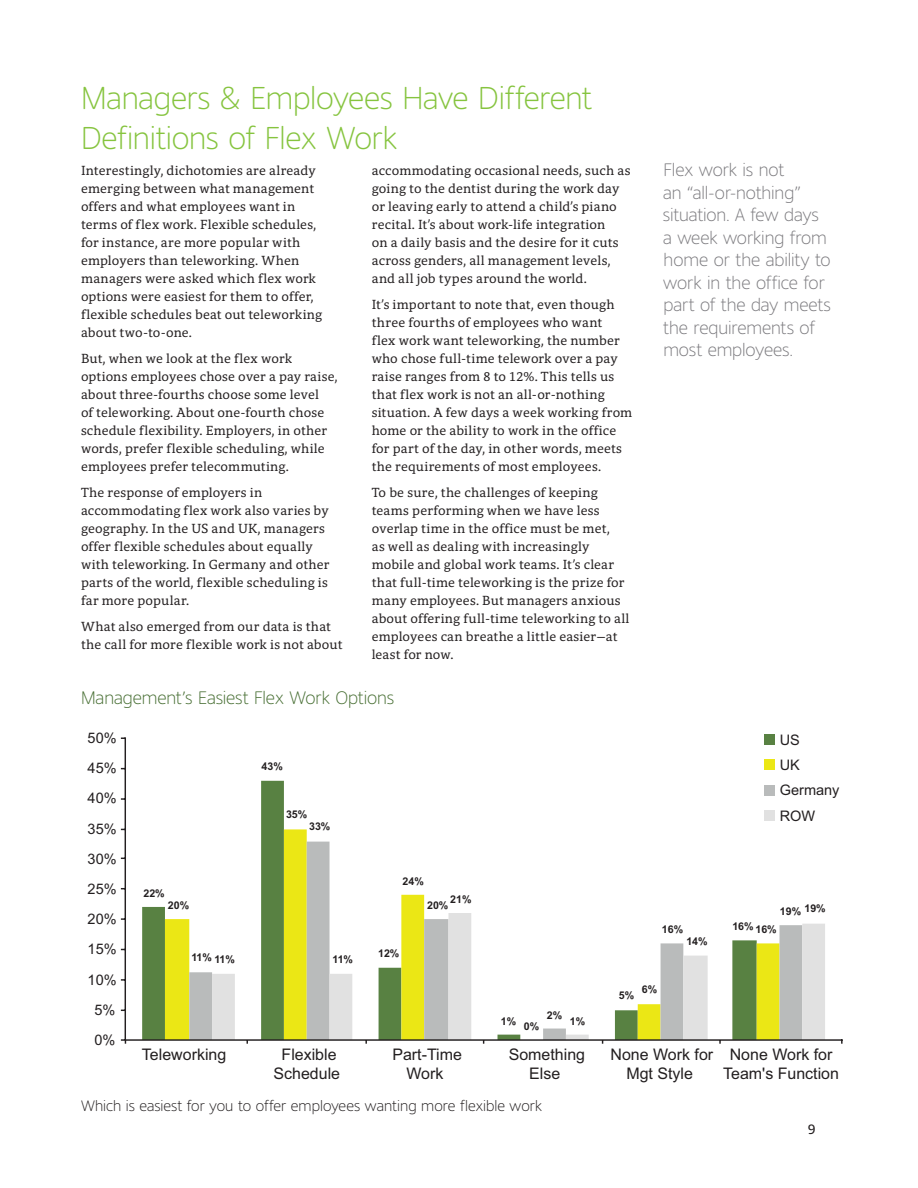
<style>
.page{position:relative;width:918px;height:1188px;background:#fff}
.page>*{position:absolute;margin:0;border:0;box-sizing:border-box;transform-origin:0 0}
.t1{font:300 31.5px/40.5px "Harmony Sans";letter-spacing:-.005em;color:#86c43f}
.t2{font:300 18px/22.5px "Harmony Sans";letter-spacing:-.005em;color:#7c7b7f}
.t3{font:300 18px "Harmony Sans";letter-spacing:-.005em;color:#486f34}
.t4{font:16.05px/19.2px "Arial";color:#231f20;text-align:center}
.t5{font:300 15px "Harmony Sans";letter-spacing:.005em;color:#231f20}
.t6{font:14.55px/25.3px "Arial";color:#231f20}
.t7{font:13.5px/18px "Harmony Serif";letter-spacing:.01em;color:#231f20}
.t8{font:13.5px "Harmony Sans";color:#231f20}
.t9{font:700 10.65px "Arial";color:#231f20}
</style>
<div class="page">
<svg style="left:142px;top:781px;width:142px;height:258px"></svg>
<svg style="left:165px;top:829px;width:165px;height:210px"></svg>
<svg style="left:189px;top:842px;width:236px;height:197px"></svg>
<svg style="left:212px;top:913px;width:613px;height:126px"></svg>
<hr style="left:125px;top:737px;width:1px;height:303px;background:#231f20">
<hr style="left:125px;top:1039px;width:717px;height:2px;background:#231f20">
<svg style="left:121px;top:1039px;width:5px;height:5px"></svg>
<div style="left:764px;top:734px;width:11px;height:11px;background:#588142"></div>
<div style="left:764px;top:759px;width:11px;height:11px;background:#ebe715"></div>
<div style="left:764px;top:785px;width:11px;height:11px;background:#b9bbbb"></div>
<div style="left:764px;top:810px;width:11px;height:11px;background:#e1e1e1"></div>
<h1 class="t1" style="left:81px;top:77px;width:512px">Managers &amp; Employees Have Different<br>Definitions of Flex Work</h1>
<p class="t7" style="left:81px;top:162px;width:243px">Interestingly, dichotomies are already emerging between what management offers and what employees want in terms of flex work. Flexible schedules, for instance, are more popular with employers than teleworking. When managers were asked which flex work options were easiest for them to offer, flexible schedules beat out teleworking about two-to-one.</p>
<p class="t7" style="left:81px;top:350px;width:258px">But, when we look at the flex work options employees chose over a pay raise, about three-fourths choose some level<br>of teleworking. About one-fourth chose schedule flexibility. Employers, in other words, prefer flexible scheduling, while employees prefer telecommuting.</p>
<p class="t7" style="left:81px;top:484px;width:250px">The response of employers in accommodating flex work also varies by geography. In the US and UK, managers offer flexible schedules about equally with teleworking. In Germany and other parts of the world, flexible scheduling is far more popular.</p>
<p class="t7" style="left:81px;top:618px;width:263px">What also emerged from our data is that the call for more flexible work is not about</p>
<p class="t7" style="left:372px;top:161px;width:260px">accommodating occasional needs, such as going to the dentist during the work day or leaving early to attend a child’s piano recital. It’s about work-life integration<br>on a daily basis and the desire for it cuts across genders, all management levels, and all job types around the world.</p>
<p class="t7" style="left:372px;top:296px;width:262px">It’s important to note that, even though three fourths of employees who want<br>flex work want teleworking, the number who chose full-time telework over a pay raise ranges from 8 to 12%. This tells us that flex work is not an all-or-nothing situation. A few days a week working from home or the ability to work in the office for part of the day, in other words, meets the requirements of most employees.</p>
<p class="t7" style="left:372px;top:484px;width:259px">To be sure, the challenges of keeping teams performing when we have less overlap time in the office must be met,<br>as well as dealing with increasingly mobile and global work teams. It’s clear that full-time teleworking is the prize for many employees. But managers anxious about offering full-time teleworking to all employees can breathe a little easier—at least for now.</p>
<h2 class="t2" style="left:663px;top:159px;width:170px">Flex work is not<br>an “all-or-nothing” situation. A few days a week working from home or the ability to work in the office for part of the day meets the requirements of most employees.</h2>
<h2 class="t3" style="left:81px;top:686px;width:315px">Management’s Easiest Flex Work Options</h2>
<p class="t6" style="left:88px;top:727px;width:31px">50%</p>
<p class="t6" style="left:88px;top:757px;width:31px">45%</p>
<p class="t6" style="left:88px;top:787px;width:31px">40%</p>
<p class="t6" style="left:88px;top:817px;width:31px">35%</p>
<p class="t6" style="left:88px;top:847px;width:31px">30%</p>
<p class="t6" style="left:88px;top:878px;width:31px">25%</p>
<p class="t6" style="left:88px;top:908px;width:31px">20%</p>
<p class="t6" style="left:88px;top:938px;width:31px">15%</p>
<p class="t6" style="left:88px;top:968px;width:31px">10%</p>
<p class="t6" style="left:94px;top:998px;width:22px">5%</p>
<p class="t6" style="left:94px;top:1028px;width:22px">0%</p>
<p class="t9" style="left:262px;top:760px;width:23px">43%</p>
<p class="t9" style="left:286px;top:808px;width:23px">35%</p>
<p class="t9" style="left:143px;top:887px;width:23px">22%</p>
<p class="t9" style="left:168px;top:899px;width:23px">20%</p>
<p class="t9" style="left:309px;top:820px;width:23px">33%</p>
<p class="t9" style="left:191px;top:951px;width:22px">11%</p>
<p class="t9" style="left:214px;top:953px;width:22px">11%</p>
<p class="t9" style="left:333px;top:953px;width:22px">11%</p>
<p class="t9" style="left:403px;top:875px;width:23px">24%</p>
<p class="t9" style="left:378px;top:947px;width:23px">12%</p>
<p class="t9" style="left:450px;top:893px;width:23px">21%</p>
<p class="t9" style="left:427px;top:899px;width:23px">20%</p>
<p class="t9" style="left:501px;top:1015px;width:17px">1%</p>
<p class="t9" style="left:524px;top:1020px;width:17px">0%</p>
<p class="t9" style="left:547px;top:1009px;width:17px">2%</p>
<p class="t9" style="left:570px;top:1015px;width:17px">1%</p>
<p class="t6" style="left:780px;top:728px;width:61px">US<br>UK<br>Germany<br>ROW</p>
<p class="t9" style="left:662px;top:923px;width:23px">16%</p>
<p class="t9" style="left:686px;top:935px;width:23px">14%</p>
<p class="t9" style="left:619px;top:989px;width:17px">5%</p>
<p class="t9" style="left:642px;top:983px;width:17px">6%</p>
<p class="t9" style="left:804px;top:903px;width:23px">19%</p>
<p class="t9" style="left:780px;top:905px;width:23px">19%</p>
<p class="t9" style="left:732px;top:920px;width:23px">16%</p>
<p class="t9" style="left:755px;top:923px;width:23px">16%</p>
<p class="t4" style="left:142px;top:1046px;width:86px">Teleworking</p>
<p class="t4" style="left:274px;top:1046px;width:68px">Flexible<br>Schedule</p>
<p class="t4" style="left:392px;top:1046px;width:71px">Part-Time<br>Work</p>
<p class="t4" style="left:509px;top:1046px;width:78px">Something<br>Else</p>
<p class="t4" style="left:611px;top:1046px;width:104px">None Work for<br>Mgt Style</p>
<p class="t4" style="left:723px;top:1046px;width:117px">None Work for<br>Team's Function</p>
<p class="t5" style="left:81px;top:1097px;width:462px">Which is easiest for you to offer employees wanting more flexible work</p>
<p class="t8" style="left:808px;top:1121px;width:9px">9</p>
</div>
